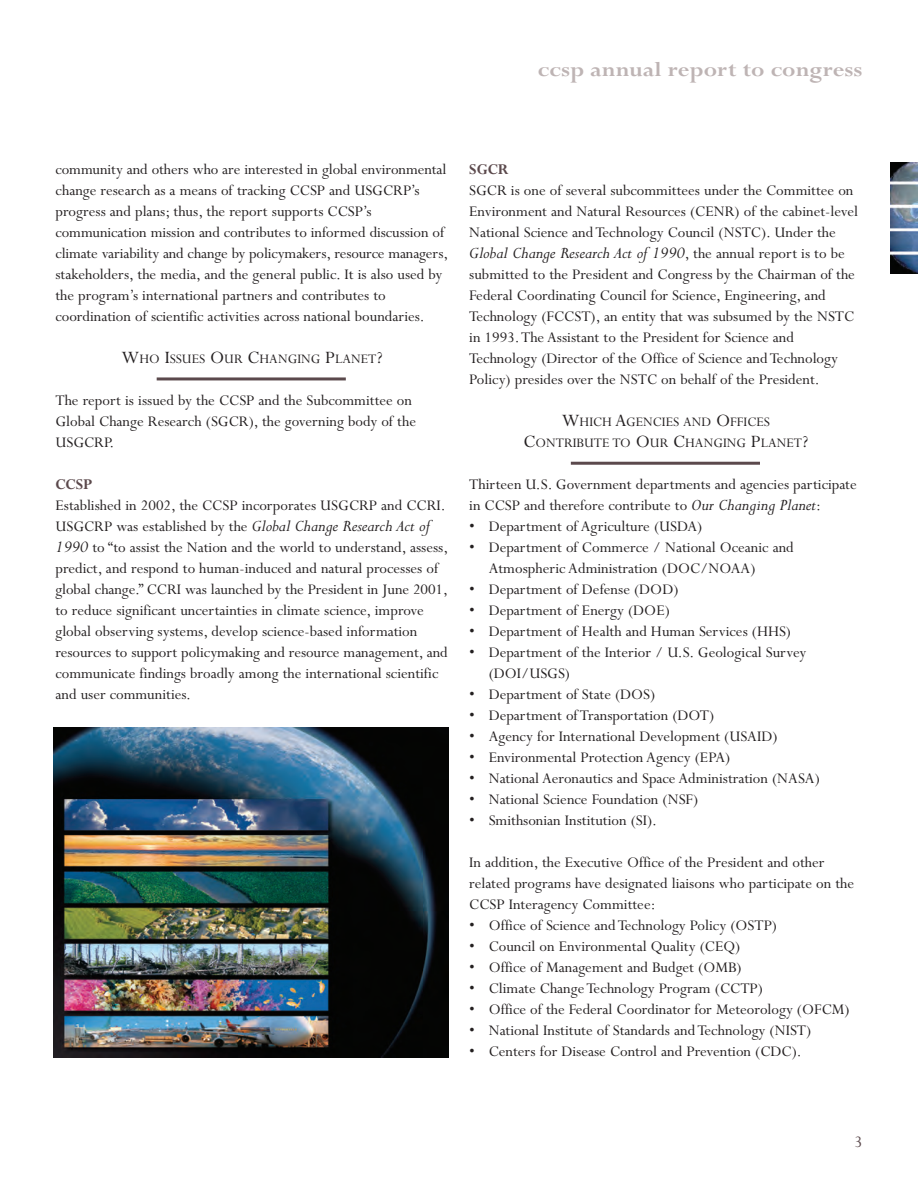
<style>
.page{position:relative;width:918px;height:1188px;background:#fff}
.page>*{position:absolute;margin:0;border:0;box-sizing:border-box;transform-origin:0 0}
.t1{font:22.5px "Perpetua Bold Os F";color:#beb4b4;scale:1.1 1}
.t2{font:italic 18px "Perpetua";color:#231f20}
.t3{font:18px "Perpetua";color:#5b494c}
.t4{font:16.5px/21px "Perpetua";color:#231f20}
.t5{font:700 16.5px "Perpetua";color:#5b494c}
.t6{font:14.7px/21px "Perpetua";color:#231f20;text-align:center}
.s1{font-size:19.5px}
.s2{font-style:italic;font-size:18px}
.s3{font-style:normal;font-size:16.5px}
</style>
<div class="page">
<img style="left:891px;top:162px;width:27px;height:112px">
<hr style="left:157px;top:377px;width:189px;height:3px;background:#5b494c">
<img style="left:54px;top:727px;width:394px;height:331px">
<hr style="left:571px;top:462px;width:189px;height:3px;background:#5b494c">
<h1 class="t1" style="left:538px;top:62px;width:297px">ccsp annual report to congress</h1>
<p class="t4" style="left:55px;top:160px;width:394px">community and others who are interested in global environmental change research as a means of tracking CCSP and USGCRP’s progress and plans; thus, the report supports CCSP’s communication mission and contributes to informed discussion of climate variability and change by policymakers, resource managers, stakeholders, the media, and the general public. It is also used by the program’s international partners and contributes to coordination of scientific activities across national boundaries.</p>
<p class="t6" style="left:122px;top:350px;width:263px"><span class="s1">W</span>HO <span class="s1">I</span>SSUES <span class="s1">O</span>UR <span class="s1">C</span>HANGING <span class="s1">P</span>LANET<span class="s1">?</span></p>
<p class="t4" style="left:55px;top:391px;width:362px">The report is issued by the CCSP and the Subcommittee on<br>Global Change Research (SGCR), the governing body of the<br>USGCRP.</p>
<p class="t5" style="left:55px;top:478px;width:38px">CCSP</p>
<p class="t4" style="left:55px;top:496px;width:394px">Established in 2002, the CCSP incorporates USGCRP and CCRI.<br>USGCRP was established by the <span class="s2">Global Change Research Act of 1990</span> to “to assist the Nation and the world to understand, assess, predict, and respond to human-induced and natural processes of global change.” CCRI was launched by the President in June 2001, to reduce significant uncertainties in climate science, improve global observing systems, develop science-based information resources to support policymaking and resource management, and communicate findings broadly among the international scientific and user communities.</p>
<p class="t5" style="left:469px;top:163px;width:41px">SGCR</p>
<p class="t4" style="left:469px;top:181px;width:390px">SGCR is one of several subcommittees under the Committee on<br>Environment and Natural Resources (CENR) of the cabinet-level<br>National Science and Technology Council (NSTC). Under the</p>
<p class="t2" style="left:469px;top:247px;width:377px">Global Change Research Act of 1990<span class="s3">, the annual report is to be</span></p>
<p class="t4" style="left:469px;top:265px;width:387px">submitted to the President and Congress by the Chairman of the Federal Coordinating Council for Science, Engineering, and Technology (FCCST), an entity that was subsumed by the NSTC in 1993.The Assistant to the President for Science and Technology (Director of the Office of Science and Technology Policy) presides over the NSTC on behalf of the President.</p>
<p class="t6" style="left:523px;top:413px;width:286px"><span class="s1">W</span>HICH <span class="s1">A</span>GENCIES AND <span class="s1">O</span>FFICES<br><span class="s1">C</span>ONTRIBUTE TO <span class="s1">O</span>UR <span class="s1">C</span>HANGING <span class="s1">P</span>LANET<span class="s1">?</span></p>
<p class="t4" style="left:469px;top:475px;width:389px">Thirteen U.S. Government departments and agencies participate in CCSP and therefore contribute to <span class="s2">Our Changing Planet</span>:</p>
<p class="t4" style="left:469px;top:517px;width:235px">• Department of Agriculture (USDA)</p>
<p class="t4" style="left:489px;top:538px;width:307px;text-indent:-19px">• Department of Commerce / National Oceanic and<br>Atmospheric Administration (DOC/NOAA)</p>
<p class="t4" style="left:469px;top:580px;width:211px">• Department of Defense (DOD)</p>
<p class="t4" style="left:469px;top:601px;width:202px">• Department of Energy (DOE)</p>
<p class="t4" style="left:469px;top:622px;width:323px">• Department of Health and Human Services (HHS)</p>
<p class="t4" style="left:489px;top:643px;width:319px;text-indent:-19px">• Department of the Interior / U.S. Geological Survey (DOI/USGS)</p>
<p class="t4" style="left:469px;top:685px;width:188px">• Department of State (DOS)</p>
<p class="t4" style="left:469px;top:706px;width:247px">• Department of Transportation (DOT)</p>
<p class="t4" style="left:469px;top:727px;width:310px">• Agency for International Development (USAID)</p>
<p class="t4" style="left:469px;top:748px;width:263px">• Environmental Protection Agency (EPA)</p>
<p class="t4" style="left:469px;top:769px;width:352px">• National Aeronautics and Space Administration (NASA)</p>
<p class="t4" style="left:469px;top:790px;width:231px">• National Science Foundation (NSF)</p>
<p class="t4" style="left:469px;top:811px;width:189px">• Smithsonian Institution (SI).</p>
<p class="t4" style="left:469px;top:853px;width:386px">In addition, the Executive Office of the President and other related programs have designated liaisons who participate on the<br>CCSP Interagency Committee:</p>
<p class="t4" style="left:469px;top:916px;width:309px">• Office of Science and Technology Policy (OSTP)</p>
<p class="t4" style="left:469px;top:937px;width:273px">• Council on Environmental Quality (CEQ)</p>
<p class="t4" style="left:469px;top:958px;width:274px">• Office of Management and Budget (OMB)</p>
<p class="t4" style="left:469px;top:979px;width:295px">• Climate Change Technology Program (CCTP)</p>
<p class="t4" style="left:469px;top:1000px;width:382px">• Office of the Federal Coordinator for Meteorology (OFCM)</p>
<p class="t4" style="left:469px;top:1021px;width:344px">• National Institute of Standards and Technology (NIST)</p>
<p class="t4" style="left:469px;top:1042px;width:334px">• Centers for Disease Control and Prevention (CDC).</p>
<p class="t3" style="left:854px;top:1135px;width:10px">3</p>
</div>
